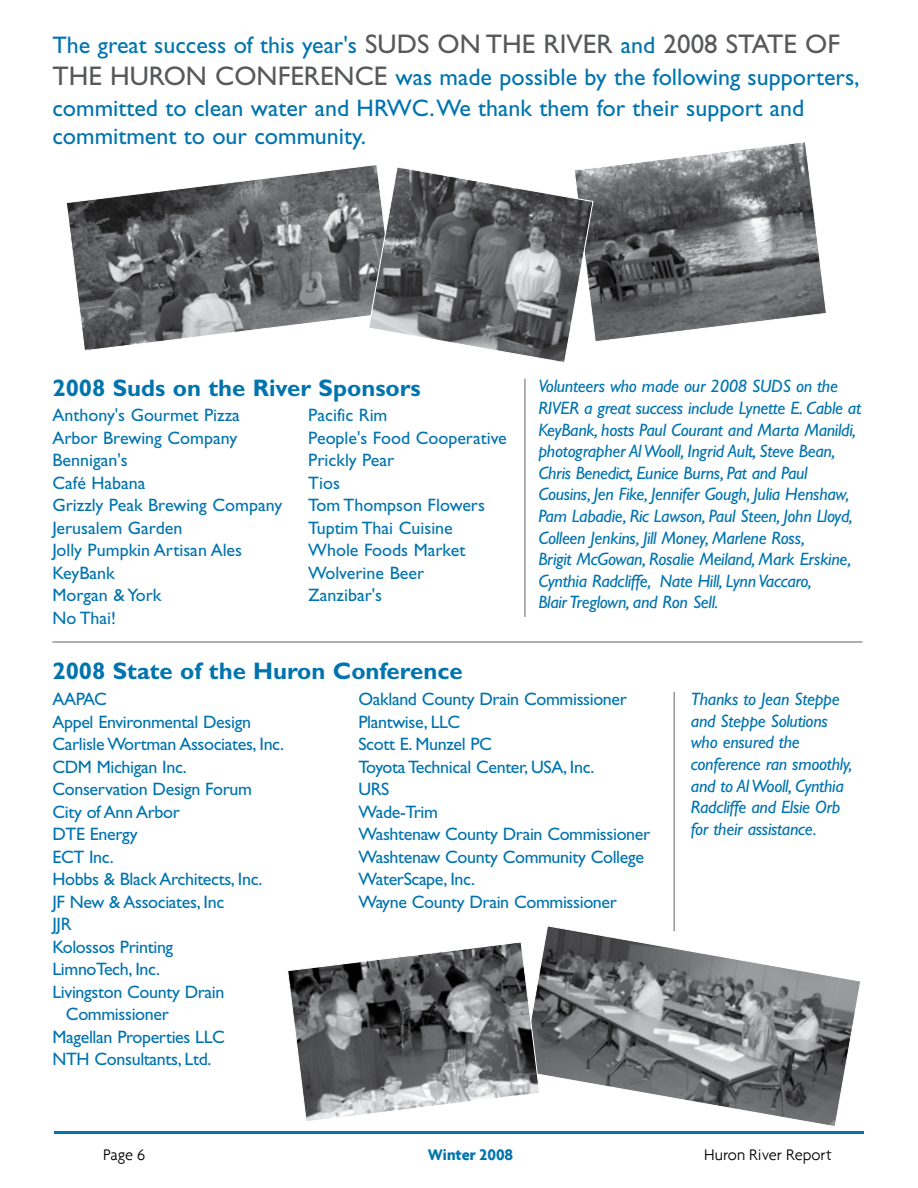
<style>
.page{position:relative;width:918px;height:1188px;background:#fff}
.page>*{position:absolute;margin:0;border:0;box-sizing:border-box;transform-origin:0 0}
.t1{font:24px/30.5px "Gill Sans";color:#0074af}
.t2{font:700 24px "Gill Sans";color:#0074af}
.t3{font:italic 18px/21.6px "Gill Sans";letter-spacing:-.015em;color:#0074af}
.t4{font:18px/22.5px "Gill Sans";letter-spacing:-.02em;color:#0074af}
.t5{font:18px/22.5px "Gill Sans";color:#0074af}
.t6{font:300 16.5px "Agenda";color:#000}
.t7{font:700 16.5px "Agenda";color:#0074af}
.s1{font-size:27px;color:#58595b}
</style>
<div class="page">
<hr style="left:54px;top:1131px;width:810px;height:3px;background:#0074af">
<svg style="left:594px;top:142px;width:232px;height:199px"></svg>
<svg style="left:66px;top:165px;width:311px;height:186px"></svg>
<svg style="left:368px;top:166px;width:226px;height:196px"></svg>
<hr style="left:52px;top:641px;width:810px;height:2px;background:#939598">
<svg style="left:540px;top:926px;width:320px;height:200px"></svg>
<svg style="left:287px;top:942px;width:253px;height:179px"></svg>
<hr style="left:524px;top:379px;width:2px;height:238px;background:#939598">
<hr style="left:673px;top:692px;width:2px;height:239px;background:#939598">
<h1 class="t1" style="left:52px;top:30px;width:809px">The great success of this year's <span class="s1">SUDS ON THE RIVER</span> and <span class="s1">2008 STATE OF THE HURON CONFERENCE</span> was made possible by the following supporters, committed to clean water and HRWC.We thank them for their support and commitment to our community.</h1>
<h1 class="t2" style="left:52px;top:374px;width:370px">2008 Suds on the River Sponsors</h1>
<p class="t5" style="left:52px;top:404px;width:231px">Anthony's Gourmet Pizza<br>Arbor Brewing Company<br>Bennigan's<br>Café Habana<br>Grizzly Peak Brewing Company<br>Jerusalem Garden<br>Jolly Pumpkin Artisan Ales<br>KeyBank<br>Morgan &amp; York<br>No Thai!</p>
<p class="t5" style="left:308px;top:404px;width:200px">Pacific Rim<br>People's Food Cooperative<br>Prickly Pear<br>Tios<br>Tom Thompson Flowers<br>Tuptim Thai Cuisine<br>Whole Foods Market<br>Wolverine Beer<br>Zanzibar's</p>
<h1 class="t2" style="left:52px;top:656px;width:412px">2008 State of the Huron Conference</h1>
<p class="t3" style="left:538px;top:376px;width:324px">Volunteers who made our 2008 SUDS on the RIVER a great success include Lynette E. Cable at KeyBank, hosts Paul Courant and Marta Manildi, photographer Al Wooll, Ingrid Ault, Steve Bean, Chris Benedict, Eunice Burns, Pat and Paul Cousins, Jen Fike, Jennifer Gough, Julia Henshaw, Pam Labadie, Ric Lawson, Paul Steen, John Lloyd, Colleen Jenkins, Jill Money, Marlene Ross,<br>Brigit McGowan, Rosalie Meiland, Mark Erskine, Cynthia Radcliffe, Nate Hill, Lynn Vaccaro,<br>Blair Treglown, and Ron Sell.</p>
<p class="t4" style="left:52px;top:688px;width:56px">AAPAC</p>
<p class="t4" style="left:52px;top:710px;width:200px">Appel Environmental Design</p>
<p class="t4" style="left:52px;top:733px;width:233px">Carlisle Wortman Associates, Inc.</p>
<p class="t4" style="left:52px;top:755px;width:136px">CDM Michigan Inc.</p>
<p class="t4" style="left:52px;top:778px;width:201px">Conservation Design Forum</p>
<p class="t4" style="left:52px;top:800px;width:129px">City of Ann Arbor</p>
<p class="t4" style="left:52px;top:823px;width:87px">DTE Energy</p>
<p class="t4" style="left:52px;top:845px;width:63px">ECT Inc.</p>
<p class="t4" style="left:52px;top:868px;width:212px">Hobbs &amp; Black Architects, Inc.</p>
<p class="t4" style="left:52px;top:890px;width:173px">JF New &amp; Associates, Inc</p>
<p class="t4" style="left:52px;top:913px;width:21px">JJR</p>
<p class="t4" style="left:52px;top:935px;width:122px">Kolossos Printing</p>
<p class="t4" style="left:52px;top:958px;width:109px">LimnoTech, Inc.</p>
<p class="t4" style="left:52px;top:980px;width:174px">Livingston County Drain</p>
<p class="t4" style="left:66px;top:1003px;width:104px">Commissioner</p>
<p class="t4" style="left:52px;top:1025px;width:174px">Magellan Properties LLC</p>
<p class="t4" style="left:52px;top:1048px;width:161px">NTH Consultants, Ltd.</p>
<p class="t4" style="left:358px;top:688px;width:293px">Oakland County Drain Commissioner<br>Plantwise, LLC<br>Scott E. Munzel PC<br>Toyota Technical Center, USA, Inc.<br>URS<br>Wade-Trim<br>Washtenaw County Drain Commissioner<br>Washtenaw County Community College<br>WaterScape, Inc.<br>Wayne County Drain Commissioner</p>
<p class="t3" style="left:691px;top:688px;width:163px">Thanks to Jean Steppe and Steppe Solutions who ensured the conference ran smoothly, and to Al Wooll, Cynthia<br>Radcliffe and Elsie Orb for their assistance.</p>
<p class="t6" style="left:103px;top:1145px;width:43px">Page 6</p>
<p class="t7" style="left:428px;top:1145px;width:87px">Winter 2008</p>
<p class="t6" style="left:704px;top:1145px;width:129px">Huron River Report</p>
</div>
